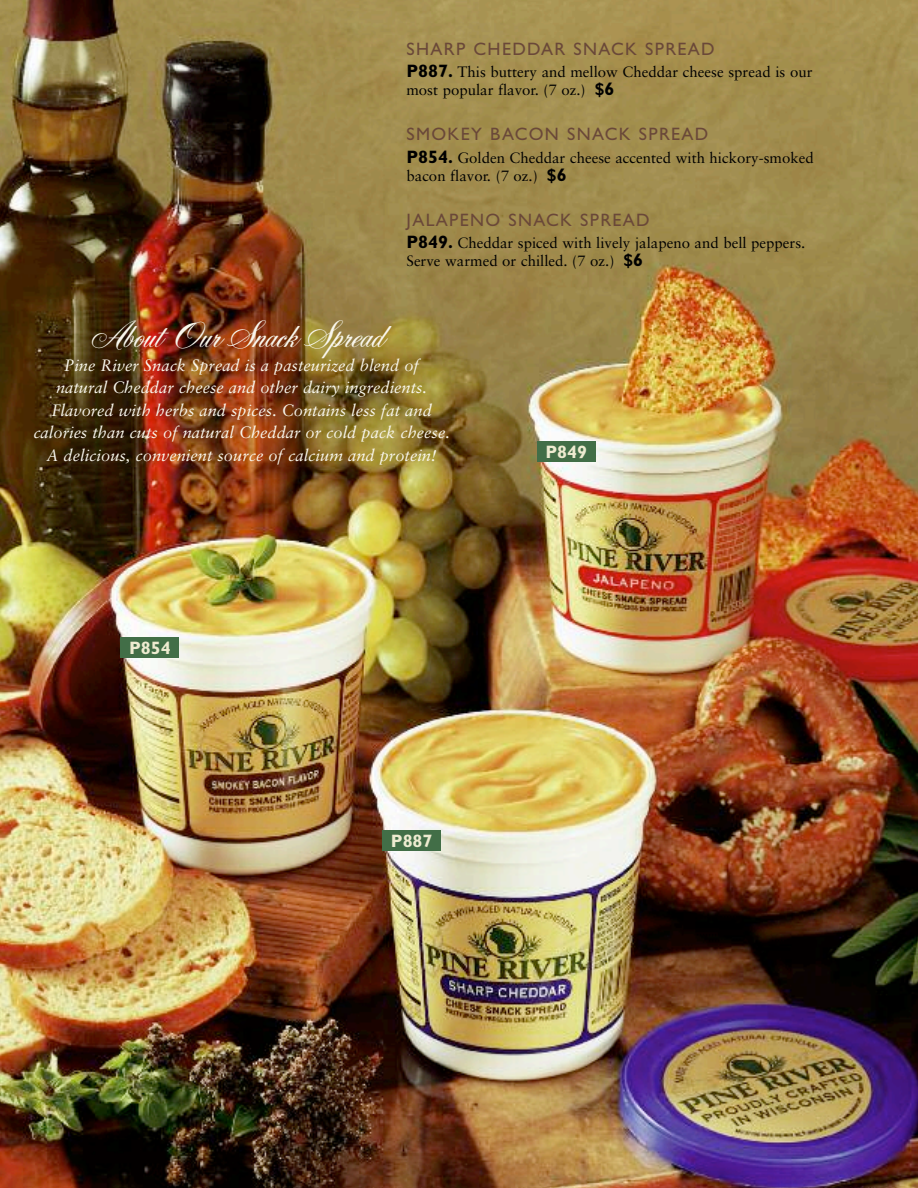
<style>
.page{position:relative;width:918px;height:1188px;background:#fff}
.page>*{position:absolute;margin:0;border:0;box-sizing:border-box;transform-origin:0 0}
.t1{font:39px "Yonkers";color:#f9f7ed}
.t2{font:18px "Gill Sans";letter-spacing:.075em;color:#6a4839}
.t3{font:700 18px "Gill Sans";color:#eeebd0}
.t4{font:italic 16.5px/22.5px "Sabon";color:#f9f7ed;text-align:center}
.t5{font:15px/18px "Sabon";color:#000}
.s1{font-family:"Gill Sans";font-weight:700;font-size:18px}
</style>
<div class="page">
<img style="left:0;top:0;width:918px;height:1188px">
<div style="left:121px;top:638px;width:58px;height:20px;background:#426e47"></div>
<div style="left:382px;top:831px;width:59px;height:20px;background:#426e47"></div>
<div style="left:537px;top:442px;width:59px;height:20px;background:#426e47"></div>
<p class="t2" style="left:406px;top:38px;width:310px">SHARP CHEDDAR SNACK SPREAD</p>
<p class="t5" style="left:406px;top:63px;width:408px"><span class="s1">P887.</span> This buttery and mellow Cheddar cheese spread is our most popular flavor. (7 oz.) <span class="s1">$6</span></p>
<p class="t2" style="left:406px;top:124px;width:303px">SMOKEY BACON SNACK SPREAD</p>
<p class="t5" style="left:406px;top:148px;width:409px"><span class="s1">P854.</span> Golden Cheddar cheese accented with hickory-smoked bacon flavor. (7 oz.) <span class="s1">$6</span></p>
<p class="t2" style="left:406px;top:209px;width:245px">JALAPENO SNACK SPREAD</p>
<p class="t5" style="left:406px;top:234px;width:400px"><span class="s1">P849.</span> Cheddar spiced with lively jalapeno and bell peppers.<br>Serve warmed or chilled. (7 oz.) <span class="s1">$6</span></p>
<h1 class="t1" style="left:94px;top:311px;width:297px">About Our Snack Spread</h1>
<p class="t4" style="left:33px;top:354px;width:418px">Pine River Snack Spread is a pasteurized blend of<br>natural Cheddar cheese and other dairy ingredients.<br>Flavored with herbs and spices. Contains less fat and calories than cuts of natural Cheddar or cold pack cheese.<br>A delicious, convenient source of calcium and protein!</p>
<p class="t3" style="left:129px;top:637px;width:43px">P854</p>
<p class="t3" style="left:391px;top:830px;width:43px">P887</p>
<p class="t3" style="left:545px;top:441px;width:43px">P849</p>
</div>
